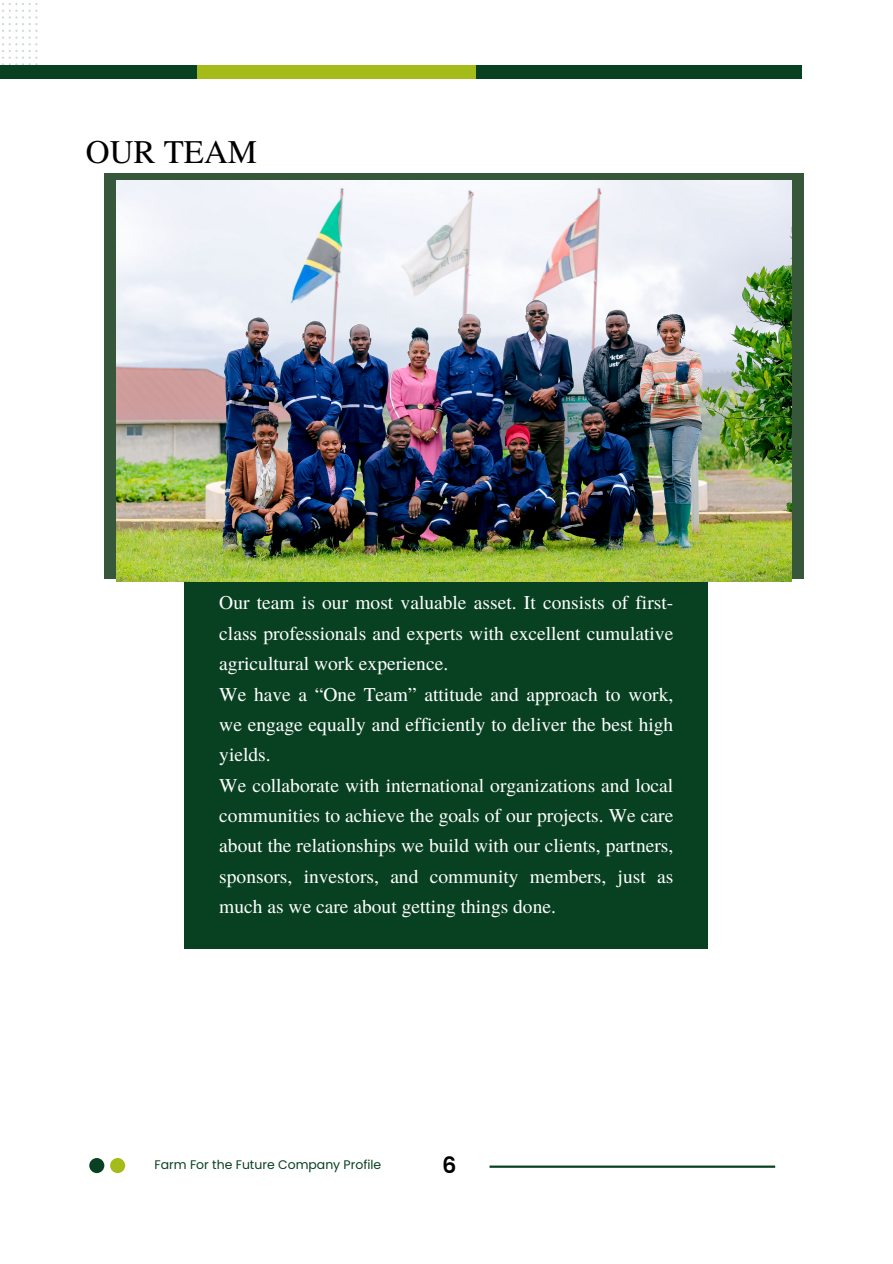
<style>
.page{position:relative;width:893px;height:1264px;background:#fff}
.page>*{position:absolute;margin:0;border:0;box-sizing:border-box;transform-origin:0 0}
.t1{font:33px "Te X Gyre Termes";color:#000}
.t2{font:600 22.5px "Poppins";color:#000}
.t3{font:19.5px/30.3px "Te X Gyre Termes";color:#fff;text-align:justify}
.t4{font:12.45px "Poppins";color:#084121}
</style>
<div class="page">
<div style="left:0;top:66px;width:199px;height:13px;background:#084121"></div>
<div style="left:197px;top:66px;width:280px;height:13px;background:#a4bb1a"></div>
<div style="left:476px;top:66px;width:325px;height:13px;background:#084121"></div>
<svg style="left:2px;top:3px;width:35px;height:62px"></svg>
<div style="left:104px;top:173px;width:699px;height:405px;background:#37573b"></div>
<div style="left:184px;top:558px;width:524px;height:391px;background:#084121"></div>
<div style="left:89px;top:1157px;width:15px;height:16px;background:#084121;border-radius:50%"></div>
<div style="left:110px;top:1157px;width:15px;height:16px;background:#a4bb1a;border-radius:50%"></div>
<hr style="left:489px;top:1165px;width:286px;height:2px;background:#084121">
<img style="left:116px;top:181px;width:675px;height:400px">
<p class="t1" style="left:86px;top:128px;width:173px">OUR TEAM</p>
<p class="t3" style="left:219px;top:586px;width:455px">Our team is our most valuable asset. It consists of first&shy;class professionals and experts with excellent cumulative agricultural work experience.</p>
<p class="t3" style="left:219px;top:677px;width:455px">We have a “One Team” attitude and approach to work, we engage equally and efficiently to deliver the best high yields.</p>
<p class="t3" style="left:219px;top:769px;width:455px">We collaborate with international organizations and local communities to achieve the goals of our projects. We care about the relationships we build with our clients, partners, sponsors, investors, and community members, just as much as we care about getting things done.</p>
<p class="t4" style="left:154px;top:1155px;width:228px">Farm For the Future Company Profile</p>
<p class="t2" style="left:442px;top:1149px;width:16px">6</p>
</div>
